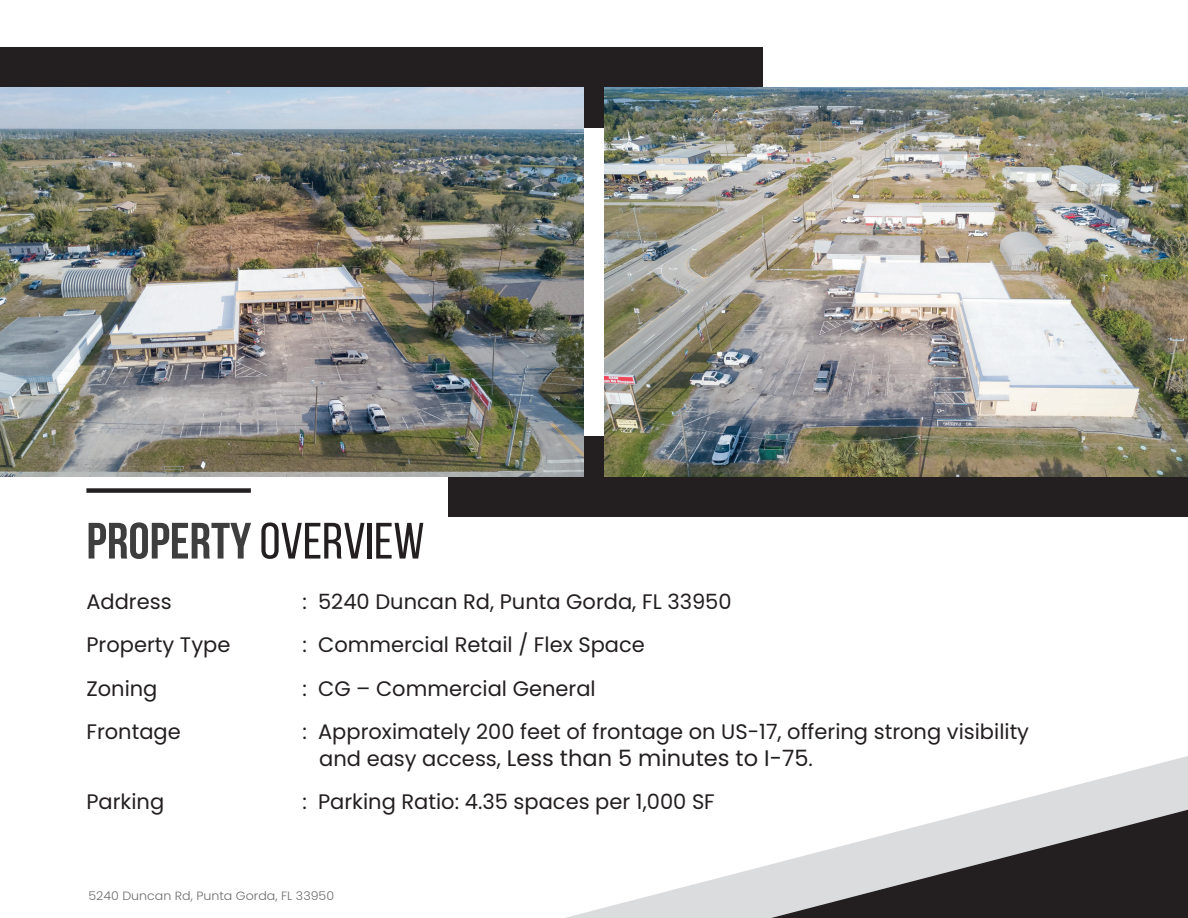
<style>
.page{position:relative;width:1188px;height:918px;background:#fff}
.page>*{position:absolute;margin:0;border:0;box-sizing:border-box;transform-origin:0 0}
.t1{font:700 51px "Bebas Neue";color:#3e3e3f;scale:1.05 1}
.t2{font:22.5px "Poppins";color:#231f20}
.t3{font:21px "Poppins";color:#231f20}
.t4{font:300 12px "Poppins";color:#6c6d70;scale:1.05 1}
.s1{font-weight:400;color:#231f20}
.s2{font-size:21px}
</style>
<div class="page">
<div style="left:448px;top:436px;width:740px;height:81px;background:#231f20"></div>
<div style="left:0;top:47px;width:763px;height:81px;background:#231f20"></div>
<div style="left:86px;top:488px;width:165px;height:5px;background:#231f20"></div>
<svg style="left:565px;top:756px;width:623px;height:162px"></svg>
<svg style="left:771px;top:810px;width:417px;height:108px;background:#838183"></svg>
<img style="left:604px;top:87px;width:584px;height:389px">
<img style="left:0;top:87px;width:583px;height:389px">
<h1 class="t1" style="left:86px;top:513px;width:324px">PROPERTY <span class="s1">OVERVIEW</span></h1>
<p class="t3" style="left:86px;top:590px;width:87px">Address</p>
<p class="t3" style="left:302px;top:590px;width:431px">: 5240 Duncan Rd, Punta Gorda, FL 33950</p>
<p class="t3" style="left:86px;top:633px;width:145px">Property Type</p>
<p class="t3" style="left:302px;top:633px;width:344px">: Commercial Retail / Flex Space</p>
<p class="t3" style="left:86px;top:676px;width:73px">Zoning</p>
<p class="t3" style="left:302px;top:676px;width:295px">: CG – Commercial General</p>
<p class="t3" style="left:86px;top:719px;width:96px">Frontage</p>
<p class="t3" style="left:302px;top:719px;width:728px">: Approximately 200 feet of frontage on US-17, offering strong visibility</p>
<p class="t2" style="left:319px;top:745px;width:495px"><span class="s2">and easy access,</span> Less than 5 minutes to I-75<span class="s2">.</span></p>
<p class="t3" style="left:86px;top:790px;width:79px">Parking</p>
<p class="t3" style="left:302px;top:790px;width:414px">: Parking Ratio: 4.35 spaces per 1,000 SF</p>
<p class="t4" style="left:88px;top:889px;width:236px">5240 Duncan Rd, Punta Gorda, FL 33950</p>
</div>
